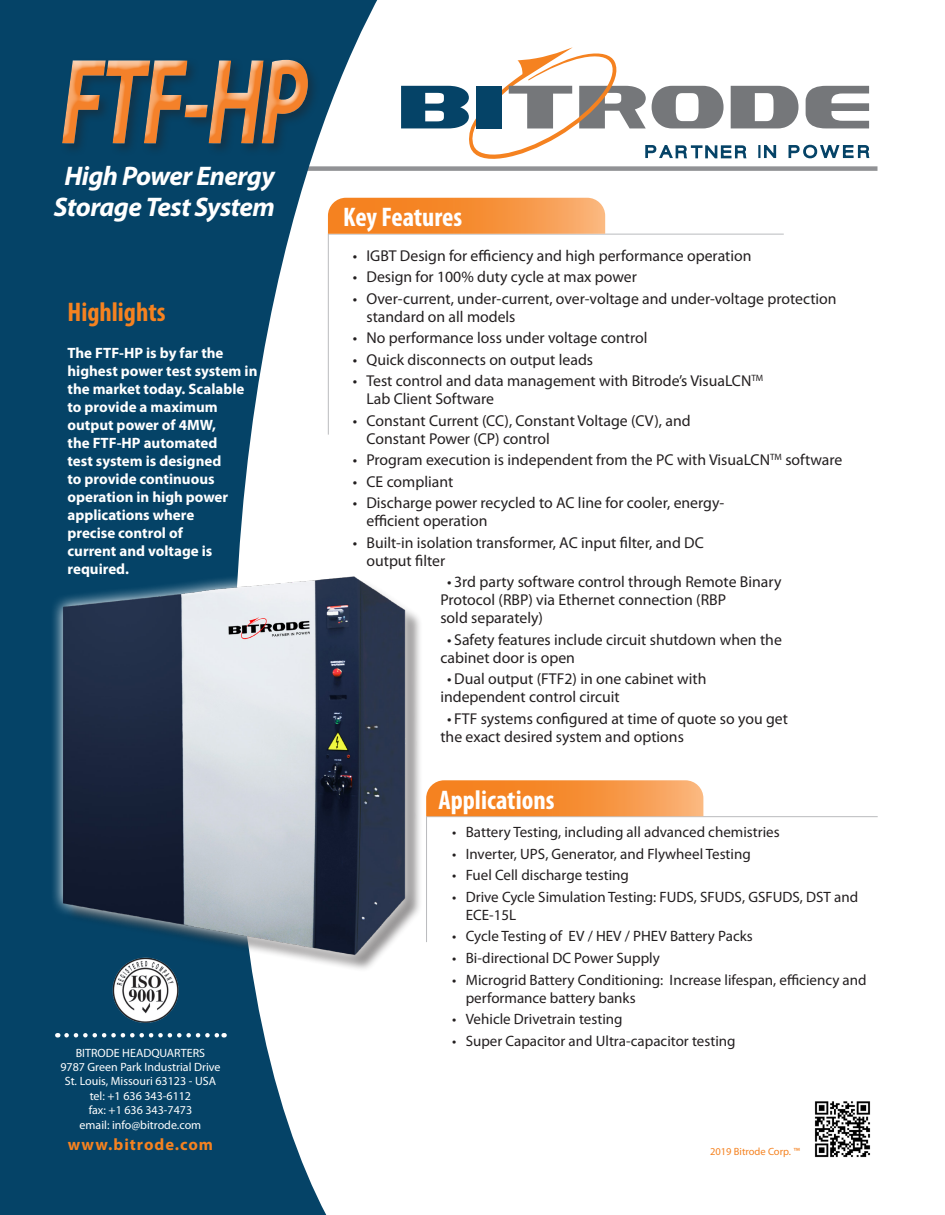
<style>
.page{position:relative;width:945px;height:1215px;background:#fff}
.page>*{position:absolute;margin:0;border:0;box-sizing:border-box;transform-origin:0 0}
.t1{font:italic 700 123px "Myriad Pro";color:#f4812a;scale:.68 1}
.t2{font:italic 700 27px/31.5px "Myriad Pro";letter-spacing:-.02em;color:#fff;text-align:center}
.t3{font:700 condensed 27px "Myriad Pro";color:#fff}
.t4{font:700 condensed 27px "Myriad Pro";color:#f58220}
.t5{font:700 16.5px "Myriad Pro";letter-spacing:.06em;color:#f58220}
.t6{font:15.75px/18px "Myriad Pro";color:#231f20}
.t7{font:15px/18px "Myriad Pro";color:#231f20}
.t8{font:700 15px/18px "Myriad Pro";color:#fff}
.t9{font:12px "Myriad Pro";color:#fff}
.t10{font:10.5px "Myriad Pro";color:#f58220}
</style>
<div class="page">
<div style="left:290px;top:166px;width:588px;height:5px;background:#919295"></div>
<svg style="left:483px;top:233px;width:301px;height:2px"></svg>
<svg style="left:483px;top:816px;width:395px;height:2px"></svg>
<svg style="left:483px;top:780px;width:220px;height:36px;background:#f69644"></svg>
<svg style="left:215px;top:0;width:268px;height:1215px"></svg>
<div style="left:0;top:0;width:215px;height:1215px;background:#054367"></div>
<div style="left:59px;top:56px;width:261px;height:100px;background:#054367"></div>
<div style="left:51px;top:49px;width:262px;height:102px;background:#054367"></div>
<div style="left:54px;top:53px;width:265px;height:101px;background:#fff;opacity:.75"></div>
<svg style="left:328px;top:198px;width:277px;height:36px;background:#f6923e"></svg>
<img style="left:53px;top:547px;width:375px;height:424px">
<img style="left:814px;top:1101px;width:57px;height:57px">
<img style="left:112px;top:955px;width:68px;height:68px">
<svg style="left:67px;top:1033px;width:158px;height:5px"></svg>
<svg style="left:401px;top:47px;width:471px;height:120px"></svg>
<h1 class="t1" style="left:60px;top:22px;width:364px">FTF-HP</h1>
<p class="t2" style="left:54px;top:159px;width:222px">High Power Energy<br>Storage Test System</p>
<p class="t4" style="left:68px;top:295px;width:100px">Highlights</p>
<p class="t8" style="left:68px;top:344px;width:191px">The FTF-HP is by far the highest power test system in the market today. Scalable to provide a maximum output power of 4MW,<br>the FTF-HP automated<br>test system is designed<br>to provide continuous operation in high power applications where<br>precise control of<br>current and voltage is required.</p>
<p class="t9" style="left:76px;top:1045px;width:131px">BITRODE HEADQUARTERS</p>
<p class="t9" style="left:60px;top:1060px;width:162px">9787 Green Park Industrial Drive</p>
<p class="t9" style="left:65px;top:1074px;width:153px">St. Louis, Missouri 63123 - USA</p>
<p class="t9" style="left:90px;top:1088px;width:103px">tel: +1 636 343-6112</p>
<p class="t9" style="left:89px;top:1103px;width:105px">fax: +1 636 343-7473</p>
<p class="t9" style="left:80px;top:1117px;width:123px">email: info@bitrode.com</p>
<p class="t5" style="left:68px;top:1134px;width:147px">www.bitrode.com</p>
<p class="t3" style="left:343px;top:200px;width:121px">Key Features</p>
<p class="t6" style="left:353px;top:246px;width:400px">• IGBT Design for efficiency and high performance operation</p>
<p class="t6" style="left:353px;top:268px;width:285px">• Design for 100% duty cycle at max power</p>
<p class="t6" style="left:366px;top:289px;width:472px;text-indent:-14px">• Over-current, under-current, over-voltage and under-voltage protection standard on all models</p>
<p class="t6" style="left:353px;top:329px;width:296px">• No performance loss under voltage control</p>
<p class="t6" style="left:353px;top:350px;width:242px">• Quick disconnects on output leads</p>
<p class="t6" style="left:366px;top:372px;width:398px;text-indent:-14px">• Test control and data management with Bitrode’s VisuaLCN<sup>TM<br></sup>Lab Client Software</p>
<p class="t6" style="left:366px;top:411px;width:326px;text-indent:-14px">• Constant Current (CC), Constant Voltage (CV), and<br>Constant Power (CP) control</p>
<p class="t6" style="left:353px;top:451px;width:491px">• Program execution is independent from the PC with VisuaLCN<sup>TM</sup> software</p>
<p class="t6" style="left:353px;top:472px;width:102px">• CE compliant</p>
<p class="t6" style="left:366px;top:494px;width:359px;text-indent:-14px">• Discharge power recycled to AC line for cooler, energy&shy;efficient operation</p>
<p class="t6" style="left:366px;top:533px;width:339px;text-indent:-14px">• Built-in isolation transformer, AC input filter, and DC output filter</p>
<p class="t6" style="left:440px;top:573px;width:343px;text-indent:7px">• 3rd party software control through Remote Binary<br>Protocol (RBP) via Ethernet connection (RBP<br>sold separately)</p>
<p class="t6" style="left:440px;top:630px;width:343px;text-indent:7px">• Safety features include circuit shutdown when the cabinet door is open</p>
<p class="t6" style="left:440px;top:670px;width:268px;text-indent:7px">• Dual output (FTF2) in one cabinet with independent control circuit</p>
<p class="t6" style="left:440px;top:709px;width:349px;text-indent:7px">• FTF systems configured at time of quote so you get the exact desired system and options</p>
<p class="t3" style="left:438px;top:783px;width:118px">Applications</p>
<p class="t7" style="left:452px;top:823px;width:329px">• Battery Testing, including all advanced chemistries</p>
<p class="t7" style="left:452px;top:845px;width:300px">• Inverter, UPS, Generator, and Flywheel Testing</p>
<p class="t7" style="left:452px;top:866px;width:178px">• Fuel Cell discharge testing</p>
<p class="t7" style="left:466px;top:888px;width:394px;text-indent:-14px">• Drive Cycle Simulation Testing: FUDS, SFUDS, GSFUDS, DST and<br>ECE-15L</p>
<p class="t7" style="left:452px;top:927px;width:302px">• Cycle Testing of EV / HEV / PHEV Battery Packs</p>
<p class="t7" style="left:452px;top:949px;width:209px">• Bi-directional DC Power Supply</p>
<p class="t7" style="left:466px;top:970px;width:402px;text-indent:-14px">• Microgrid Battery Conditioning: Increase lifespan, efficiency and performance battery banks</p>
<p class="t7" style="left:452px;top:1010px;width:172px">• Vehicle Drivetrain testing</p>
<p class="t7" style="left:452px;top:1031px;width:285px">• Super Capacitor and Ultra-capacitor testing</p>
<p class="t10" style="left:710px;top:1145px;width:91px">2019 Bitrode Corp. ™</p>
</div>
